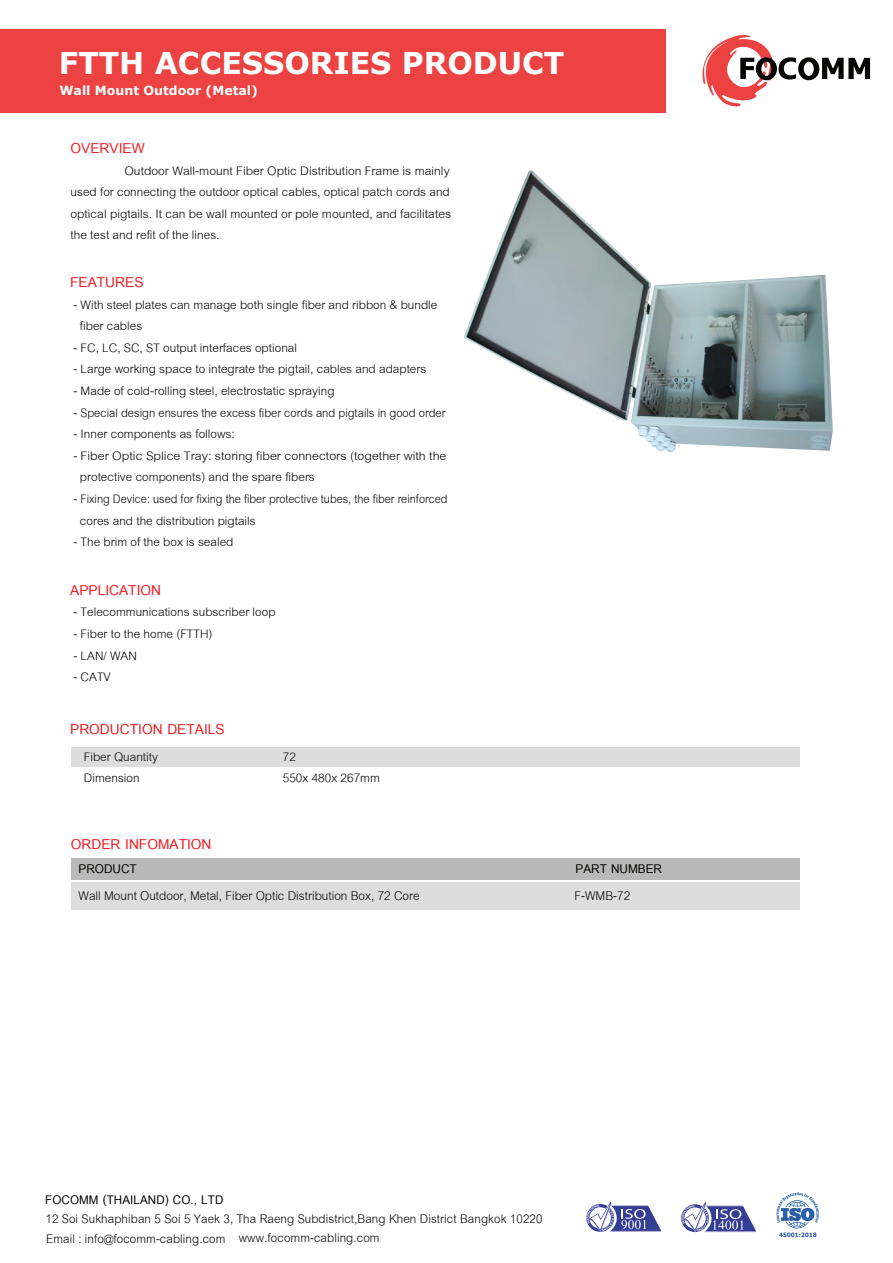
<style>
.page{position:relative;width:893px;height:1263px;background:#fff}
.page>*{position:absolute;margin:0;border:0;box-sizing:border-box;transform-origin:0 0}
.t1{font:700 30px "Verdana";color:#fff}
.t2{font:700 21px "Cordia New";color:#ed1d23}
.t3{font:18.6px "Cordia New";color:#040503}
.t4{font:700 18.6px "Cordia New";color:#040503}
.t5{font:18.3px/19.5px "Cordia New";letter-spacing:.005em;color:#040503}
.t6{font:700 18.3px "Cordia New";letter-spacing:.005em;color:#040503}
.t7{font:18px/21.6px "Cordia New";color:#040503}
.t8{font:700 12.6px "Verdana";color:#fff}
</style>
<div class="page">
<img style="left:776px;top:1192px;width:43px;height:45px">
<div style="left:71px;top:858px;width:729px;height:21px;background:#bab9b9"></div>
<div style="left:71px;top:882px;width:729px;height:27px;background:#ddd"></div>
<div style="left:71px;top:747px;width:729px;height:20px;background:#ddd"></div>
<div style="left:0;top:29px;width:666px;height:83px;background:#ec4342"></div>
<svg style="left:586px;top:1202px;width:76px;height:30px"></svg>
<svg style="left:681px;top:1202px;width:76px;height:30px"></svg>
<svg style="left:702px;top:35px;width:168px;height:72px"></svg>
<img style="left:464px;top:170px;width:369px;height:282px">
<h1 class="t1" style="left:59px;top:42px;width:507px">FTTH ACCESSORIES PRODUCT</h1>
<p class="t8" style="left:59px;top:82px;width:200px">Wall Mount Outdoor (Metal)</p>
<p class="t2" style="left:71px;top:136px;width:76px">OVERVIEW</p>
<p class="t7" style="left:71px;top:160px;width:382px;text-align:justify;text-indent:54px">Outdoor Wall-mount Fiber Optic Distribution Frame is mainly used for connecting the outdoor optical cables, optical patch cords and optical pigtails. It can be wall mounted or pole mounted, and facilitates the test and refit of the lines.</p>
<p class="t2" style="left:70px;top:269px;width:75px">FEATURES</p>
<p class="t7" style="left:80px;top:294px;width:359px;text-indent:-7px">- With steel plates can manage both single fiber and ribbon &amp; bundle fiber cables</p>
<p class="t7" style="left:73px;top:337px;width:225px">- FC, LC, SC, ST output interfaces optional</p>
<p class="t7" style="left:73px;top:359px;width:354px">- Large working space to integrate the pigtail, cables and adapters</p>
<p class="t7" style="left:73px;top:380px;width:263px">- Made of cold-rolling steel, electrostatic spraying</p>
<p class="t7" style="left:73px;top:402px;width:374px">- Special design ensures the excess fiber cords and pigtails in good order</p>
<p class="t7" style="left:73px;top:424px;width:163px">- Inner components as follows:</p>
<p class="t7" style="left:80px;top:445px;width:368px;text-indent:-7px">- Fiber Optic Splice Tray: storing fiber connectors (together with the protective components) and the spare fibers</p>
<p class="t7" style="left:80px;top:488px;width:369px;text-indent:-7px">- Fixing Device: used for fixing the fiber protective tubes, the fiber reinforced cores and the distribution pigtails</p>
<p class="t7" style="left:73px;top:532px;width:162px">- The brim of the box is sealed</p>
<p class="t2" style="left:70px;top:577px;width:92px">APPLICATION</p>
<p class="t7" style="left:73px;top:602px;width:204px">- Telecommunications subscriber loop</p>
<p class="t7" style="left:73px;top:623px;width:141px">- Fiber to the home (FTTH)</p>
<p class="t7" style="left:73px;top:645px;width:65px">- LAN/ WAN</p>
<p class="t7" style="left:73px;top:667px;width:39px">- CATV</p>
<p class="t2" style="left:70px;top:717px;width:156px">PRODUCTION DETAILS</p>
<p class="t7" style="left:84px;top:747px;width:76px;line-height:21px">Fiber Quantity<br>Dimension</p>
<p class="t7" style="left:283px;top:747px;width:99px;line-height:21px">72<br>550x 480x 267mm</p>
<p class="t2" style="left:71px;top:831px;width:142px">ORDER INFOMATION</p>
<p class="t4" style="left:79px;top:857px;width:60px">PRODUCT</p>
<p class="t4" style="left:576px;top:857px;width:88px">PART NUMBER</p>
<p class="t3" style="left:575px;top:883px;width:57px">F-WMB-72</p>
<p class="t3" style="left:79px;top:883px;width:343px">Wall Mount Outdoor, Metal, Fiber Optic Distribution Box, 72 Core</p>
<p class="t6" style="left:45px;top:1188px;width:180px">FOCOMM (THAILAND) CO., LTD</p>
<p class="t5" style="left:45px;top:1209px;width:499px">12 Soi Sukhaphiban 5 Soi 5 Yaek 3, Tha Raeng Subdistrict,Bang Khen District Bangkok 10220<br>Email : info@focomm-cabling.com</p>
<p class="t5" style="left:239px;top:1228px;width:142px">www.focomm-cabling.com</p>
</div>
